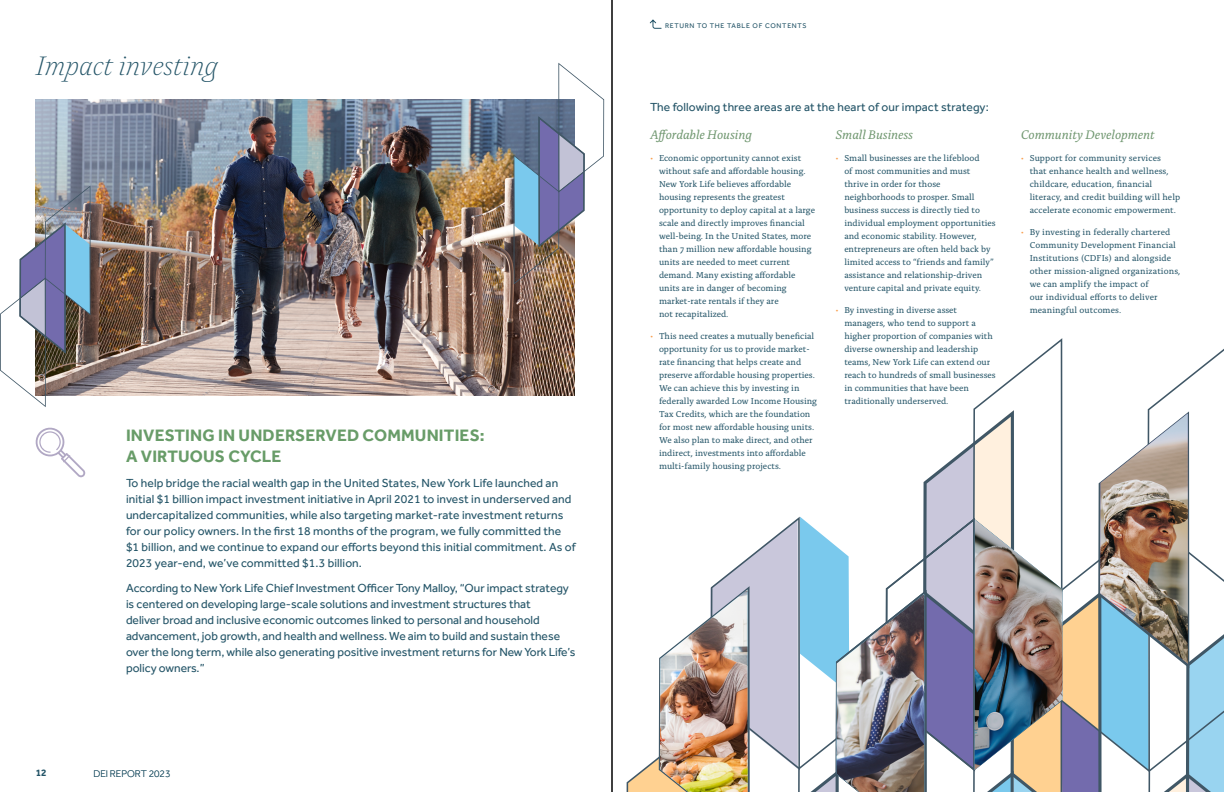
<style>
.page{position:relative;width:1224px;height:792px;background:#fff}
.page>*{position:absolute;margin:0;border:0;box-sizing:border-box;transform-origin:0 0}
.t1{font:italic 300 28px "Alda OT";color:#235467}
.t2{font:700 17px/20.4px "Effra Corp";letter-spacing:.01em;color:#689c68}
.t3{font:italic 13px "Alda OT";color:#709770}
.t4{font:12px/16px "Effra Pro";color:#235467}
.t5{font:300 10px "Effra";color:#235467}
.t6{font:700 10px "Effra";color:#235467}
.t7{font:9px/13px "Alda OT";color:#235467}
.t8{font:7px "Effra";letter-spacing:.1em;color:#235467}
.s1{color:#f99f4f}
</style>
<div class="page">
<svg style="left:35px;top:427px;width:51px;height:50px"></svg>
<hr style="left:612px;top:0;width:1px;height:792px;background:#000">
<svg style="left:650px;top:19px;width:12px;height:10px"></svg>
<img style="left:36px;top:100px;width:538px;height:296px">
<img style="left:0;top:185px;width:91px;height:222px">
<svg style="left:514px;top:63px;width:90px;height:221px"></svg>
<img style="left:627px;top:338px;width:597px;height:454px">
<img style="left:975px;top:520px;width:88px;height:250px">
<h1 class="t1" style="left:36px;top:54px;width:184px">Impact investing</h1>
<p class="t6" style="left:36px;top:767px;width:12px">12</p>
<h2 class="t2" style="left:126px;top:425px;width:360px">INVESTING IN UNDERSERVED COMMUNITIES:<br>A VIRTUOUS CYCLE</h2>
<p class="t4" style="left:126px;top:474px;width:451px">To help bridge the racial wealth gap in the United States, New York Life launched an initial $1 billion impact investment initiative in April 2021 to invest in underserved and undercapitalized communities, while also targeting market-rate investment returns for our policy owners. In the first 18 months of the program, we fully committed the $1 billion, and we continue to expand our efforts beyond this initial commitment. As of 2023 year-end, we’ve committed $1.3 billion.</p>
<p class="t4" style="left:126px;top:579px;width:451px">According to New York Life Chief Investment Officer Tony Malloy, “Our impact strategy is centered on developing large-scale solutions and investment structures that<br>deliver broad and inclusive economic outcomes linked to personal and household advancement, job growth, and health and wellness. We aim to build and sustain these over the long term, while also generating positive investment returns for New York Life’s policy owners.”</p>
<p class="t5" style="left:93px;top:768px;width:79px">DEI REPORT 2023</p>
<p class="t8" style="left:665px;top:22px;width:143px">RETURN TO THE TABLE OF CONTENTS</p>
<h3 class="t4" style="left:650px;top:99px;width:340px">The following three areas are at the heart of our impact strategy:</h3>
<h3 class="t3" style="left:650px;top:129px;width:104px">Affordable Housing</h3>
<p class="t7" style="left:659px;top:152px;width:158px;text-indent:-9px"><span class="s1">•</span> Economic opportunity cannot exist without safe and affordable housing.<br>New York Life believes affordable housing represents the greatest opportunity to deploy capital at a large scale and directly improves financial well-being. In the United States, more than 7 million new affordable housing units are needed to meet current demand. Many existing affordable units are in danger of becoming market-rate rentals if they are<br>not recapitalized.</p>
<p class="t7" style="left:659px;top:330px;width:160px;text-indent:-9px"><span class="s1">•</span> This need creates a mutually beneficial opportunity for us to provide market&shy;rate financing that helps create and preserve affordable housing properties.<br>We can achieve this by investing in federally awarded Low Income Housing Tax Credits, which are the foundation for most new affordable housing units.<br>We also plan to make direct, and other indirect, investments into affordable multi-family housing projects.</p>
<h3 class="t3" style="left:835px;top:129px;width:79px">Small Business</h3>
<p class="t7" style="left:844px;top:152px;width:153px;text-indent:-9px"><span class="s1">•</span> Small businesses are the lifeblood<br>of most communities and must thrive in order for those neighborhoods to prosper. Small business success is directly tied to individual employment opportunities and economic stability. However, entrepreneurs are often held back by limited access to “friends and family” assistance and relationship-driven venture capital and private equity.</p>
<p class="t7" style="left:844px;top:304px;width:153px;text-indent:-9px"><span class="s1">•</span> By investing in diverse asset managers, who tend to support a higher proportion of companies with diverse ownership and leadership teams, New York Life can extend our reach to hundreds of small businesses in communities that have been traditionally underserved.</p>
<h3 class="t3" style="left:1021px;top:129px;width:136px">Community Development</h3>
<p class="t7" style="left:1030px;top:152px;width:152px;text-indent:-9px"><span class="s1">•</span> Support for community services that enhance health and wellness, childcare, education, financial literacy, and credit building will help accelerate economic empowerment.</p>
<p class="t7" style="left:1030px;top:226px;width:152px;text-indent:-9px"><span class="s1">•</span> By investing in federally chartered Community Development Financial Institutions (CDFIs) and alongside other mission-aligned organizations, we can amplify the impact of<br>our individual efforts to deliver meaningful outcomes.</p>
</div>
